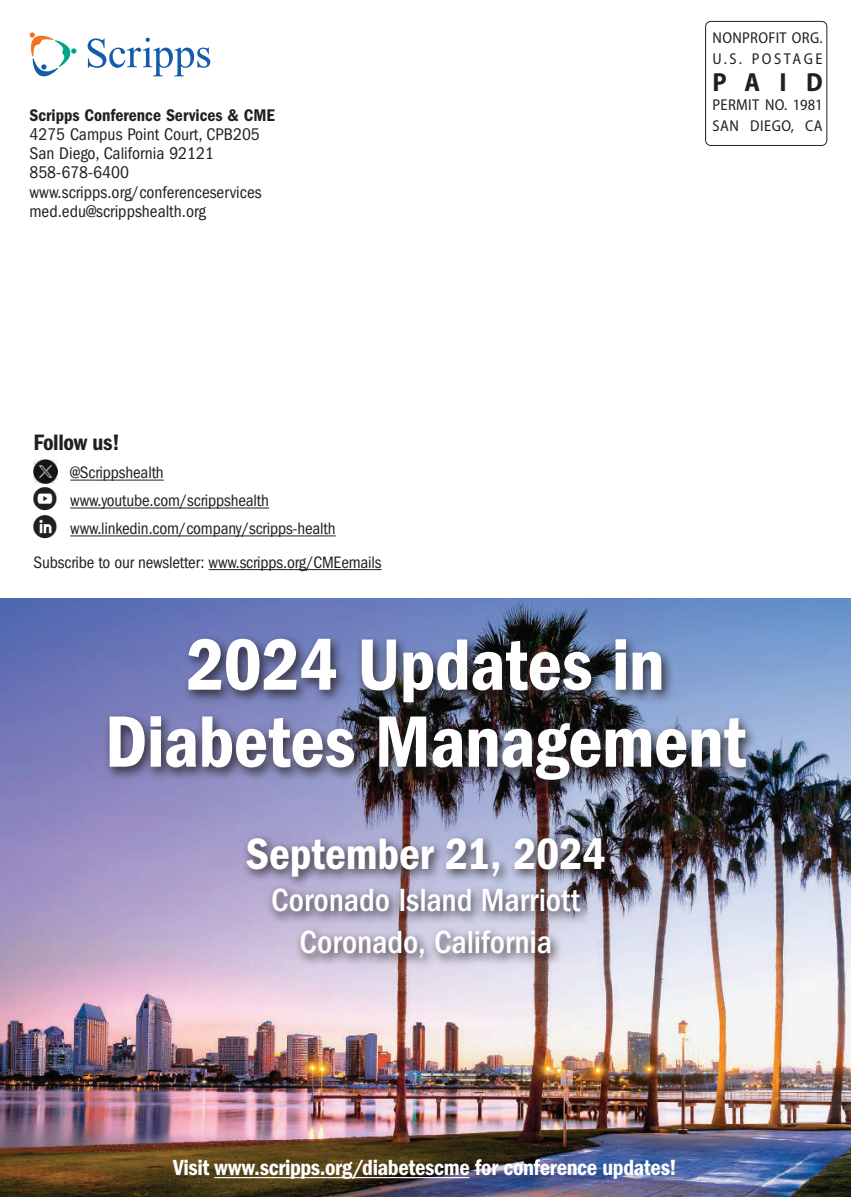
<style>
.page{position:relative;width:851px;height:1197px;background:#fff}
.page>*{position:absolute;margin:0;border:0;box-sizing:border-box;transform-origin:0 0}
.t1{font:75.25px/77px "ITC Franklin Gothic Std Dm Cd";letter-spacing:-.01em;color:#fff;text-align:center}
.t2{font:45.5px "ITC Franklin Gothic Std Dm Cd";letter-spacing:-.005em;color:#fff}
.t3{font:500 condensed 33.25px/42px "ITC Franklin Gothic Std";letter-spacing:-.005em;color:#fff;text-align:center}
.t4{font:700 semi-condensed 26.25px "Myriad Pro";color:#231f20}
.t5{font:23.1px "ITC Franklin Gothic Std Dm Cd";letter-spacing:-.015em;color:#231f20}
.t6{font:22.75px "ITC Franklin Gothic Std Dm Cd";letter-spacing:-.015em;color:#fff}
.t7{font:condensed 17.5px/19.2px "ITC Franklin Gothic Std";color:#231f20}
.t8{font:17.5px "ITC Franklin Gothic Std Dm Cd";color:#231f20}
.t9{font:condensed 17.15px/27.8px "ITC Franklin Gothic Std";letter-spacing:-.01em;color:#231f20}
.t10{font:semi-condensed 15.75px/21px "Myriad Pro";letter-spacing:.02em;color:#231f20}
</style>
<div class="page">
<img style="left:0;top:599px;width:850px;height:598px">
<div style="left:103px;top:633px;width:655px;height:162px;background:#231f20;opacity:.85"></div>
<div style="left:241px;top:833px;width:376px;height:138px;background:#231f20;opacity:.85"></div>
<hr style="left:214px;top:1177px;width:255px;height:1px;background:#fff">
<div style="left:705px;top:21px;width:122px;height:125px;border:1px solid #231f20;border-radius:5px"></div>
<svg style="left:30px;top:32px;width:46px;height:44px"></svg>
<svg style="left:88px;top:38px;width:122px;height:38px"></svg>
<img style="left:34px;top:460px;width:23px;height:23px">
<hr style="left:70px;top:480px;width:94px;height:1px;background:#231f20">
<hr style="left:70px;top:508px;width:199px;height:1px;background:#231f20">
<hr style="left:70px;top:536px;width:265px;height:1px;background:#231f20">
<hr style="left:209px;top:569px;width:172px;height:1px;background:#231f20">
<p class="t8" style="left:29px;top:105px;width:247px">Scripps Conference Services &amp; CME</p>
<p class="t7" style="left:29px;top:125px;width:234px">4275 Campus Point Court, CPB205<br>San Diego, California 92121<br>858-678-6400 www.scripps.org/conferenceservices med.edu@scrippshealth.org</p>
<h3 class="t5" style="left:34px;top:430px;width:88px">Follow us!</h3>
<p class="t9" style="left:70px;top:459px;width:267px">@Scrippshealth www.youtube.com/scrippshealth www.linkedin.com/company/scripps-health</p>
<p class="t9" style="left:34px;top:548px;width:349px">Subscribe to our newsletter: www.scripps.org/CMEemails</p>
<p class="t10" style="left:712px;top:27px;width:112px">NONPROFIT ORG.<br>U.S. POSTAGE</p>
<h3 class="t4" style="left:712px;top:67px;width:112px">PAID</h3>
<p class="t10" style="left:712px;top:95px;width:112px">PERMIT NO. 1981<br>SAN DIEGO, CA</p>
<h1 class="t1" style="left:105px;top:627px;width:642px">2024 Updates in<br>Diabetes Management</h1>
<h2 class="t2" style="left:246px;top:828px;width:361px">September 21, 2024</h2>
<h3 class="t3" style="left:271px;top:879px;width:311px">Coronado Island Marriott<br>Coronado, California</h3>
<h3 class="t6" style="left:173px;top:1155px;width:505px">Visit www.scripps.org/diabetescme for conference updates!</h3>
</div>
